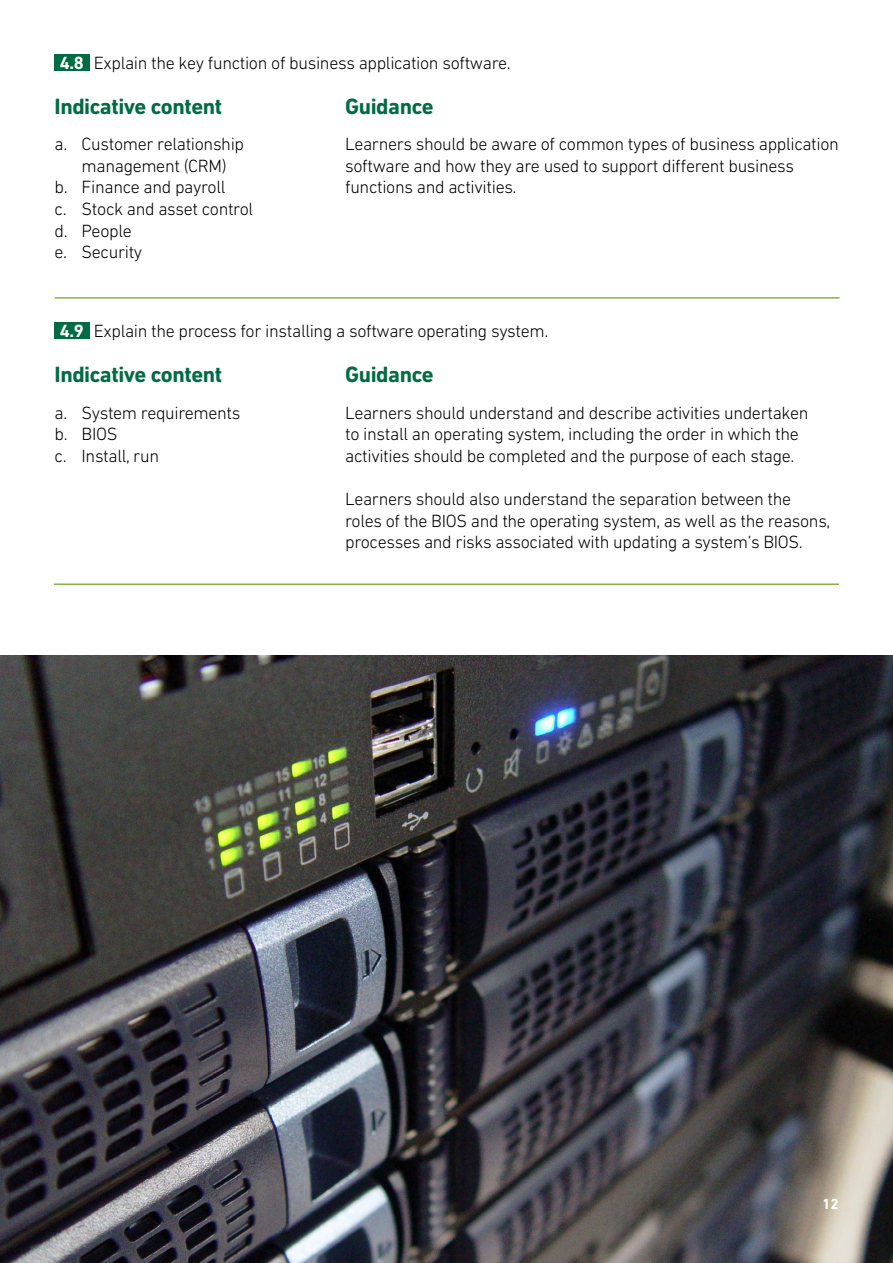
<style>
.page{position:relative;width:893px;height:1263px;background:#fff}
.page>*{position:absolute;margin:0;border:0;box-sizing:border-box;transform-origin:0 0}
.t1{font:700 22.5px "DIN Next LT Pro";letter-spacing:-.02em;color:#006c43}
.t2{font:300 18px/21.6px "DIN Next LT Pro";letter-spacing:-.02em;color:#000}
.t3{font:700 15px "DIN Next LT Pro";color:#fff}
.s1{font-weight:700;color:#fff}
</style>
<div class="page">
<hr style="left:55px;top:297px;width:785px;height:2px;background:#84b443">
<div style="left:55px;top:54px;width:35px;height:16px;background:#006c43"></div>
<div style="left:55px;top:322px;width:35px;height:17px;background:#006c43"></div>
<hr style="left:54px;top:583px;width:785px;height:2px;background:#84b443">
<hr style="left:892px;top:54px;width:1px;height:84px;background:#76b82a">
<img style="left:1px;top:656px;width:891px;height:607px">
<p class="t2" style="left:60px;top:52px;width:452px"><span class="s1">4.8</span> Explain the key function of business application software.</p>
<p class="t1" style="left:55px;top:93px;width:169px">Indicative content</p>
<p class="t2" style="left:55px;top:133px;width:191px">a. Customer relationship</p>
<p class="t2" style="left:82px;top:155px;width:147px">management (CRM)</p>
<p class="t2" style="left:55px;top:176px;width:172px">b. Finance and payroll</p>
<p class="t2" style="left:55px;top:198px;width:200px">c. Stock and asset control</p>
<p class="t2" style="left:55px;top:220px;width:79px">d. People</p>
<p class="t2" style="left:55px;top:241px;width:89px">e. Security</p>
<p class="t1" style="left:345px;top:93px;width:90px">Guidance</p>
<p class="t2" style="left:345px;top:133px;width:495px">Learners should be aware of common types of business application software and how they are used to support different business functions and activities.</p>
<p class="t2" style="left:60px;top:320px;width:490px"><span class="s1">4.9</span> Explain the process for installing a software operating system.</p>
<p class="t1" style="left:55px;top:361px;width:169px">Indicative content</p>
<p class="t2" style="left:55px;top:401px;width:187px">a. System requirements b. BIOS<br>c. Install, run</p>
<p class="t1" style="left:345px;top:361px;width:90px">Guidance</p>
<p class="t2" style="left:345px;top:401px;width:465px">Learners should understand and describe activities undertaken to install an operating system, including the order in which the activities should be completed and the purpose of each stage.</p>
<p class="t2" style="left:345px;top:488px;width:487px">Learners should also understand the separation between the roles of the BIOS and the operating system, as well as the reasons, processes and risks associated with updating a system’s BIOS.</p>
<p class="t3" style="left:822px;top:1195px;width:18px">12</p>
</div>
